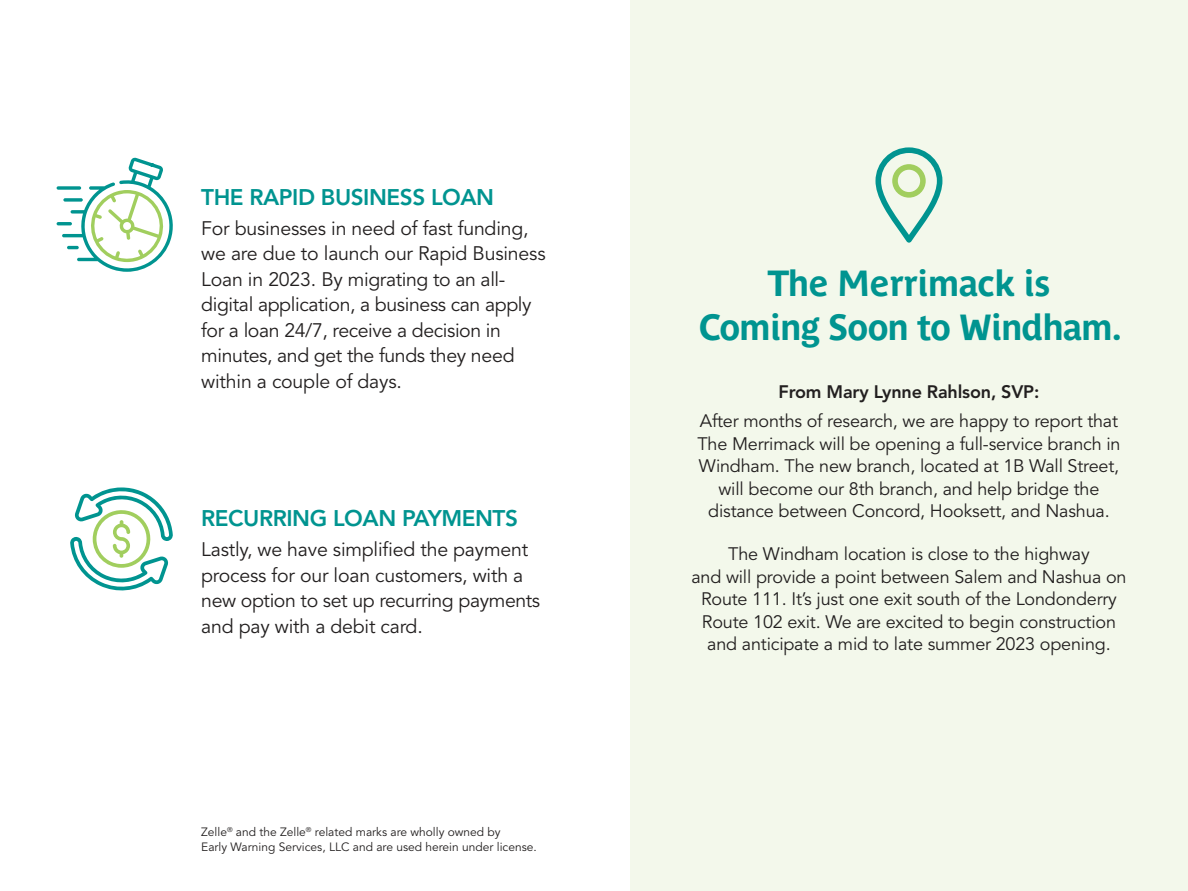
<style>
.page{position:relative;width:1188px;height:891px;background:#fff}
.page>*{position:absolute;margin:0;border:0;box-sizing:border-box;transform-origin:0 0}
.t1{font:700 36px/43.2px "Parisine Plus Std";letter-spacing:-.03em;color:#009490;text-align:center}
.t2{font:800 22.5px "Avenir LT Std";letter-spacing:-.02em;color:#009490}
.t3{font:19.5px/25.5px "Avenir LT Std";letter-spacing:-.01em;color:#221f1f}
.t4{font:18px/22.5px "Avenir LT Std";letter-spacing:-.01em;color:#221f1f;text-align:center}
.t5{font:800 18px "Avenir LT Std";letter-spacing:-.01em;color:#221f1f}
.t6{font:12px/15px "Avenir LT Std";color:#221f1f}
</style>
<div class="page">
<div style="left:631px;top:0;width:557px;height:891px;background:#f3f8eb"></div>
<svg style="left:876px;top:147px;width:66px;height:96px"></svg>
<svg style="left:57px;top:186px;width:24px;height:4px"></svg>
<hr style="left:57px;top:222px;width:15px;height:3px;background:#009490;border-radius:2px">
<svg style="left:62px;top:158px;width:111px;height:114px"></svg>
<svg style="left:70px;top:487px;width:103px;height:104px"></svg>
<p class="t2" style="left:201px;top:184px;width:294px">THE RAPID BUSINESS LOAN</p>
<p class="t3" style="left:201px;top:216px;width:346px">For businesses in need of fast funding, we are due to launch our Rapid Business Loan in 2023. By migrating to an all&shy;digital application, a business can apply for a loan 24/7, receive a decision in minutes, and get the funds they need within a couple of days.</p>
<p class="t2" style="left:201px;top:505px;width:318px">RECURRING LOAN PAYMENTS</p>
<p class="t3" style="left:201px;top:537px;width:341px">Lastly, we have simplified the payment process for our loan customers, with a new option to set up recurring payments and pay with a debit card.</p>
<p class="t6" style="left:201px;top:825px;width:337px">Zelle<sup>®</sup> and the Zelle<sup>®</sup> related marks are wholly owned by<br>Early Warning Services, LLC and are used herein under license.</p>
<h1 class="t1" style="left:699px;top:262px;width:425px">The Merrimack is<br>Coming Soon to Windham.</h1>
<p class="t5" style="left:779px;top:381px;width:262px">From Mary Lynne Rahlson, SVP:</p>
<p class="t4" style="left:697px;top:411px;width:425px">After months of research, we are happy to report that The Merrimack will be opening a full-service branch in Windham. The new branch, located at 1B Wall Street, will become our 8th branch, and help bridge the distance between Concord, Hooksett, and Nashua.</p>
<p class="t4" style="left:691px;top:543px;width:437px">The Windham location is close to the highway<br>and will provide a point between Salem and Nashua on Route 111. It’s just one exit south of the Londonderry Route 102 exit. We are excited to begin construction and anticipate a mid to late summer 2023 opening.</p>
</div>
